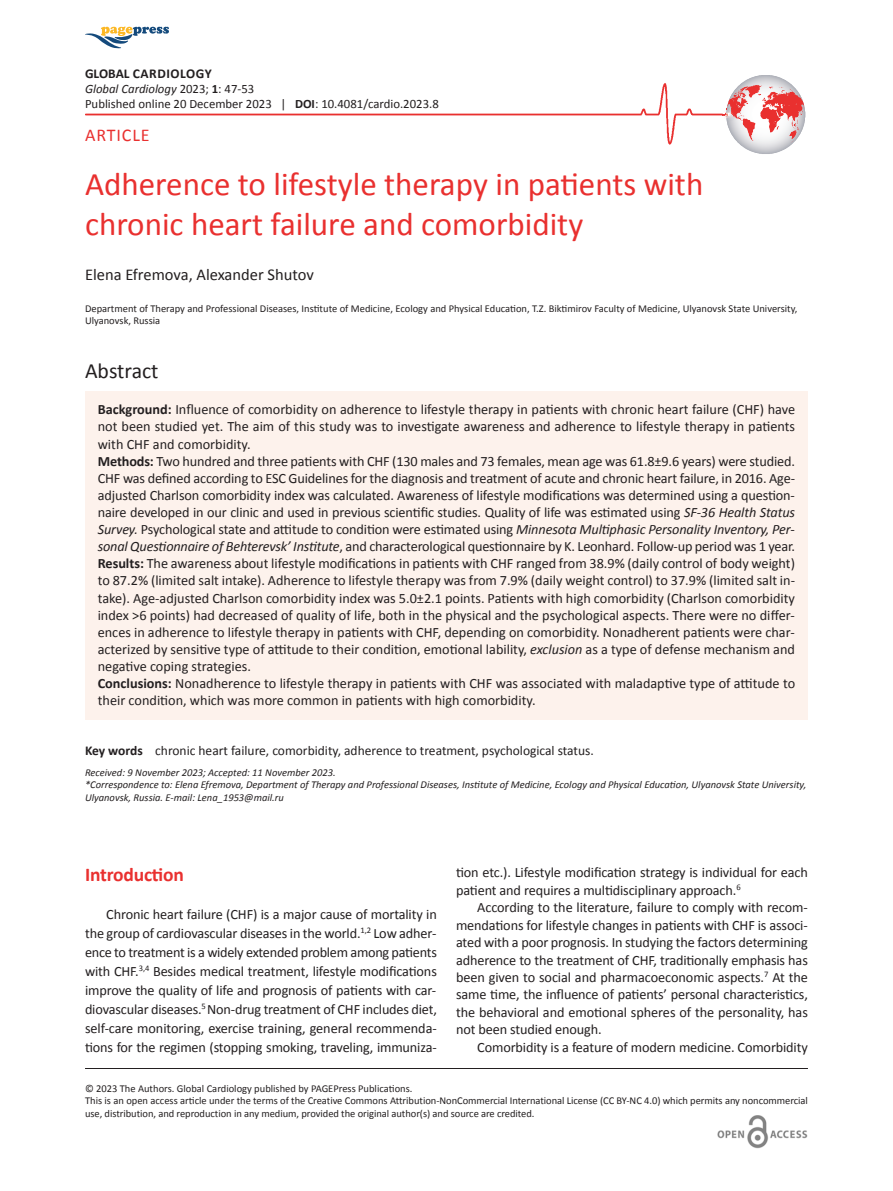
<style>
.page{position:relative;width:893px;height:1191px;background:#fff}
.page>*{position:absolute;margin:0;border:0;box-sizing:border-box;transform-origin:0 0}
.t1{font:33px/39.6px "Calibri";color:#e9302f}
.t2{font:21.75px "Calibri";color:#231f20}
.t3{font:700 19.5px "Calibri";letter-spacing:-.01em;color:#e9302f}
.t4{font:18px "Calibri";letter-spacing:.05em;color:#e9302f}
.t5{font:16.5px "Calibri";color:#231f20}
.t6{font:14.25px/17.1px "Calibri";letter-spacing:-.01em;color:#231f20;text-align:justify}
.t7{font:13.5px "Calibri";color:#231f20}
.t8{font:700 13.5px "Calibri";letter-spacing:.03em;color:#231f20}
.t9{font:12.75px/15px "Calibri";color:#231f20}
.t10{font:10.5px/12.6px "Calibri";letter-spacing:-.005em;color:#231f20}
.t11{font:italic 10.5px/12.6px "Calibri";color:#231f20}
.s1{font-style:italic}
.s2{font-weight:700}
</style>
<div class="page">
<img style="left:726px;top:75px;width:79px;height:79px;border-radius:50%">
<img style="left:741px;top:145px;width:50px;height:9px">
<svg style="left:85px;top:83px;width:720px;height:62px"></svg>
<img style="left:717px;top:1115px;width:91px;height:34px">
<svg style="left:85px;top:26px;width:84px;height:22px"></svg>
<div style="left:85px;top:391px;width:723px;height:329px;background:#fdf2ec"></div>
<hr style="left:85px;top:1068px;width:723px;height:1px;background:#231f20">
<p class="t8" style="left:85px;top:65px;width:128px">GLOBAL CARDIOLOGY</p>
<p class="t9" style="left:85px;top:81px;width:355px"><span class="s1">Global Cardiology</span> 2023; <span class="s2">1</span>: 47-53<br>Published online 20 December 2023 | <span class="s2">DOI</span>: 10.4081/cardio.2023.8</p>
<p class="t4" style="left:85px;top:124px;width:66px">ARTICLE</p>
<h1 class="t1" style="left:85px;top:164px;width:620px">Adherence to lifestyle therapy in patients with chronic heart failure and comorbidity</h1>
<p class="t5" style="left:85px;top:264px;width:230px">Elena Efremova, Alexander Shutov</p>
<p class="t10" style="left:85px;top:302px;width:714px">Department of Therapy and Рrofessional Diseases, Institute of Medicine, Ecology and Physical Education, T.Z. Biktimirov Faculty of Medicine, Ulyanovsk State University,<br>Ulyanovsk, Russia</p>
<h2 class="t2" style="left:85px;top:357px;width:75px">Abstract</h2>
<p class="t6" style="left:98px;top:401px;width:699px;text-align:left"><span class="s2">Background:</span> Influence of comorbidity on adherence to lifestyle therapy in patients with chronic heart failure (CHF) have not been studied yet. The aim of this study was to investigate awareness and adherence to lifestyle therapy in patients with CHF and comorbidity.<br><span class="s2">Мethods:</span> Two hundred and three patients with CHF (130 males and 73 females, mean age was 61.8±9.6 years) were studied.<br>CHF was defined according to ESC Guidelines for the diagnosis and treatment of acute and chronic heart failure, in 2016. Age&shy;adjusted Charlson comorbidity index was calculated. Awareness of lifestyle modifications was determined using a question&shy;naire developed in our clinic and used in previous scientific studies. Quality of life was estimated using <span class="s1">SF-36 Health Status Survey.</span> Psychological state and attitude to condition were estimated using <span class="s1">Minnesota Multiphasic Personality Inventory, Per&shy;sonal Questionnaire of Behterevsk’ Institute</span>, and characterological questionnaire by K. Leonhard. Follow-up period was 1 year.<br><span class="s2">Results:</span> The awareness about lifestyle modifications in patients with CHF ranged from 38.9% (daily control of body weight) to 87.2% (limited salt intake). Adherence to lifestyle therapy was from 7.9% (daily weight control) to 37.9% (limited salt in&shy;take). Age-adjusted Charlson comorbidity index was 5.0±2.1 points. Patients with high comorbidity (Charlson comorbidity index &gt;6 points) had decreased of quality of life, both in the physical and the psychological aspects. There were no differ&shy;ences in adherence to lifestyle therapy in patients with CHF, depending on comorbidity. Nonadherent patients were char&shy;acterized by sensitive type of attitude to their condition, emotional lability, <span class="s1">exclusion</span> as a type of defense mechanism and negative coping strategies.<br><span class="s2">Сonclusions:</span> Nonadherence to lifestyle therapy in patients with CHF was associated with maladaptive type of attitude to their condition, which was more common in patients with high comorbidity.</p>
<p class="t7" style="left:85px;top:742px;width:510px"><span class="s2">Key words</span> chronic heart failure, comorbidity, adherence to treatment, psychological status.</p>
<p class="t11" style="left:85px;top:765px;width:723px">Received: 9 November 2023; Accepted: 11 November 2023.<br>*Correspondence to: Elena Efremova, Department of Therapy and Рrofessional Diseases, Institute of Medicine, Ecology and Physical Education, Ulyanovsk State University,<br>Ulyanovsk, Russia. E-mail: Lena_1953@mail.ru</p>
<h3 class="t3" style="left:85px;top:862px;width:100px">Introduction</h3>
<p class="t6" style="left:85px;top:905px;width:353px;line-height:18.9px;text-indent:21px">Chronic heart failure (CHF) is a major cause of mortality in the group of cardiovascular diseases in the world.<sup>1,2</sup> Low adher&shy;ence to treatment is a widely extended problem among patients with CHF.<sup>3,4</sup> Besides medical treatment, lifestyle modifications improve the quality of life and prognosis of patients with car&shy;diovascular diseases.<sup>5</sup> Non-drug treatment of CHF includes diet, self-care monitoring, exercise training, general recommenda&shy;tions for the regimen (stopping smoking, traveling, immuniza-</p>
<p class="t6" style="left:456px;top:863px;width:353px">tion etc.). Lifestyle modification strategy is individual for each patient and requires a multidisciplinary approach.<sup>6</sup></p>
<p class="t6" style="left:456px;top:898px;width:353px;text-indent:21px">According to the literature, failure to comply with recom&shy;mendations for lifestyle changes in patients with CHF is associ&shy;ated with a poor prognosis. In studying the factors determining adherence to the treatment of CHF, traditionally emphasis has been given to social and pharmacoeconomic aspects.<sup>7</sup> At the same time, the influence of patients’ personal characteristics, the behavioral and emotional spheres of the personality, has not been studied enough.</p>
<p class="t6" style="left:477px;top:1038px;width:332px">Comorbidity is a feature of modern medicine. Comorbidity</p>
<p class="t10" style="left:85px;top:1081px;width:724px">© 2023 The Authors. Global Cardiology published by PAGEPress Publications.<br>This is an open access article under the terms of the Creative Commons Attribution-NonCommercial International License (CC BY-NC 4.0) which permits any noncommercial use, distribution, and reproduction in any medium, provided the original author(s) and source are credited.</p>
</div>
